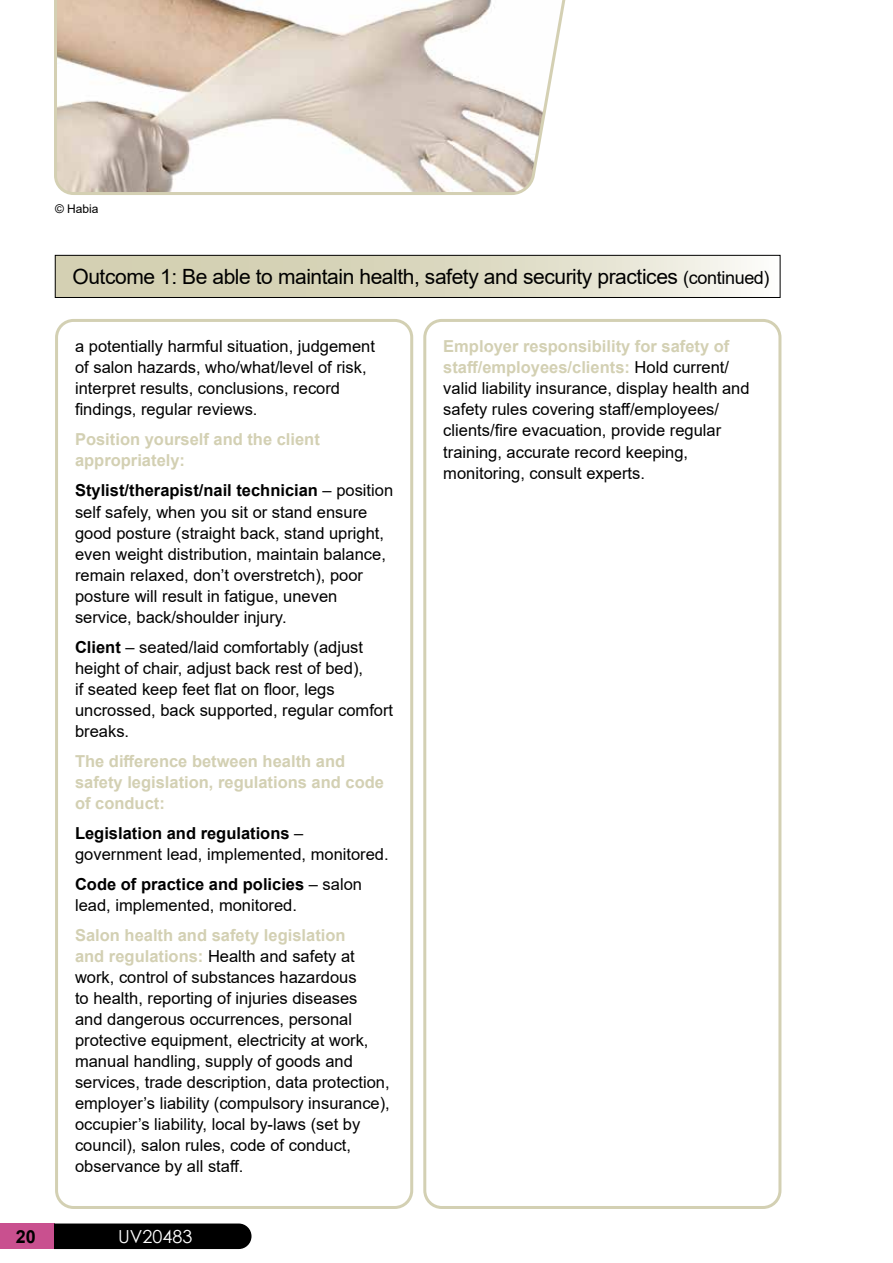
<style>
.page{position:relative;width:893px;height:1263px;background:#fff}
.page>*{position:absolute;margin:0;border:0;box-sizing:border-box;transform-origin:0 0}
.t1{font:21px "Arial";letter-spacing:-.02em;color:#000}
.t2{font:18px "Century Gothic";color:#fff}
.t3{font:700 18px "Arial";color:#000}
.t4{font:16.5px/21px "Arial";color:#000}
.t5{font:700 16.5px/21px "Arial";color:#d3d0b3}
.t6{font:12px "Arial";color:#000}
.s1{font-size:18px}
.s2{font-weight:700}
.s3{font-weight:700;color:#d3d0b3}
</style>
<div class="page">
<div style="left:0;top:1223px;width:54px;height:26px;background:#c9508f"></div>
<svg style="left:57px;top:257px;width:693px;height:39px;background:#dddac3"></svg>
<div style="left:55px;top:255px;width:725px;height:43px;border:1px solid #000"></div>
<div style="left:54px;top:1223px;width:197px;height:26px;background:#000"></div>
<div style="left:55px;top:319px;width:358px;height:890px;border:3px solid #d3d0b3;border-radius:17px"></div>
<div style="left:423px;top:319px;width:358px;height:890px;border:3px solid #d3d0b3;border-radius:17px"></div>
<svg style="left:54px;top:0;width:512px;height:195px"></svg>
<p class="t6" style="left:55px;top:200px;width:45px">© Habia</p>
<p class="t1" style="left:72px;top:262px;width:699px">Outcome 1: Be able to maintain health, safety and security practices <span class="s1">(continued)</span></p>
<p class="t4" style="left:75px;top:336px;width:301px">a potentially harmful situation, judgement of salon hazards, who/what/level of risk, interpret results, conclusions, record findings, regular reviews.</p>
<p class="t5" style="left:75px;top:429px;width:246px">Position yourself and the client appropriately:</p>
<p class="t4" style="left:75px;top:480px;width:320px"><span class="s2">Stylist/therapist/nail technician</span> – position self safely, when you sit or stand ensure good posture (straight back, stand upright, even weight distribution, maintain balance, remain relaxed, don’t overstretch), poor posture will result in fatigue, uneven service, back/shoulder injury.</p>
<p class="t4" style="left:75px;top:636px;width:320px"><span class="s2">Client</span> – seated/laid comfortably (adjust height of chair, adjust back rest of bed),<br>if seated keep feet flat on floor, legs uncrossed, back supported, regular comfort breaks.</p>
<p class="t5" style="left:75px;top:750px;width:311px">The difference between health and safety legislation, regulations and code of conduct:</p>
<p class="t4" style="left:75px;top:822px;width:315px"><span class="s2">Legislation and regulations</span> – government lead, implemented, monitored.</p>
<p class="t4" style="left:75px;top:873px;width:289px"><span class="s2">Code of practice and policies</span> – salon lead, implemented, monitored.</p>
<p class="t4" style="left:75px;top:924px;width:316px"><span class="s3">Salon health and safety legislation<br>and regulations:</span> Health and safety at work, control of substances hazardous<br>to health, reporting of injuries diseases<br>and dangerous occurrences, personal protective equipment, electricity at work, manual handling, supply of goods and services, trade description, data protection, employer’s liability (compulsory insurance), occupier’s liability, local by‑laws (set by council), salon rules, code of conduct, observance by all staff.</p>
<p class="t3" style="left:16px;top:1224px;width:22px">20</p>
<p class="t2" style="left:118px;top:1223px;width:76px">UV20483</p>
<p class="t4" style="left:443px;top:336px;width:308px"><span class="s3">Employer responsibility for safety of staff/employees/clients:</span> Hold current/ valid liability insurance, display health and safety rules covering staff/employees/ clients/fire evacuation, provide regular training, accurate record keeping, monitoring, consult experts.</p>
</div>
